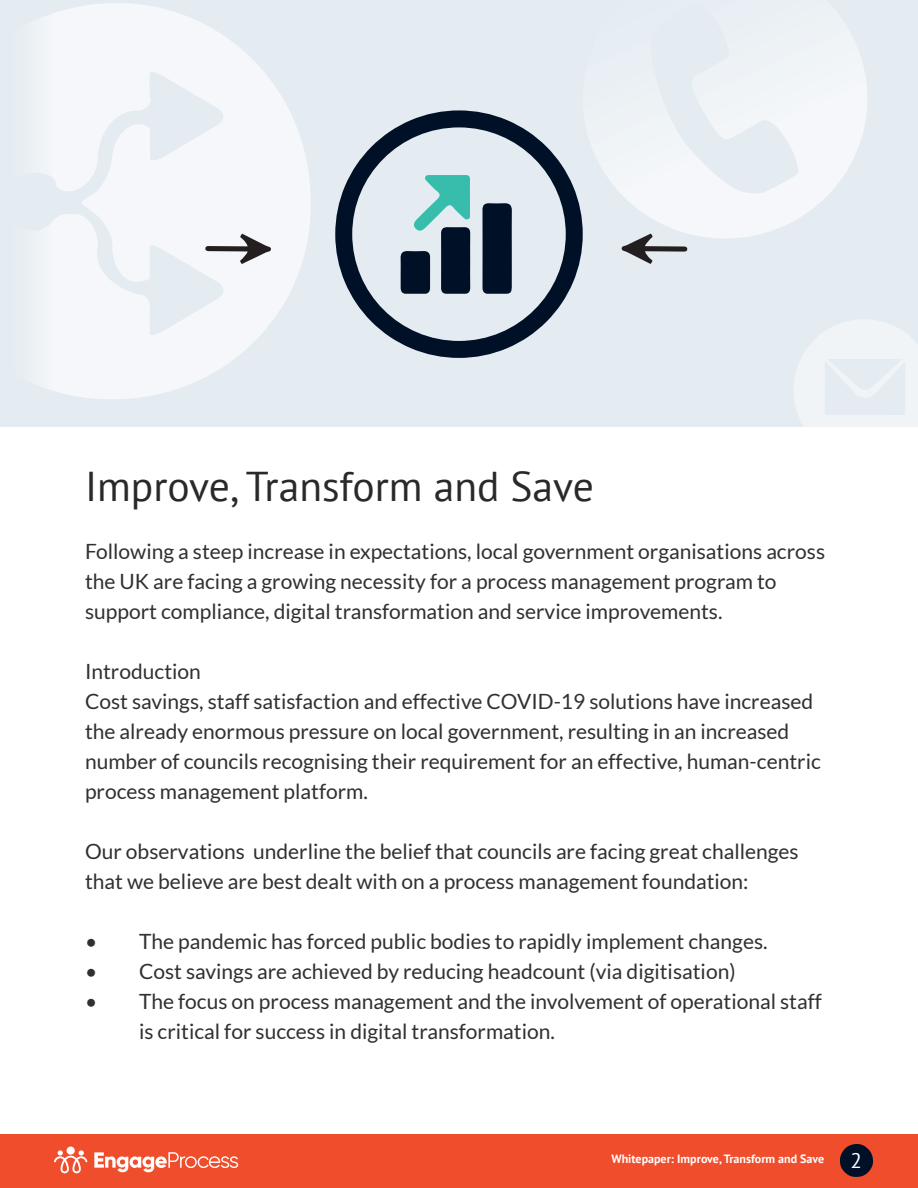
<style>
.page{position:relative;width:918px;height:1188px;background:#fff}
.page>*{position:absolute;margin:0;border:0;box-sizing:border-box;transform-origin:0 0}
.t1{font:41.55px "PT Sans";color:#292929}
.t2{font:21px/30px "Lato";color:#312f30}
.t3{font:700 12px "PT Sans";color:#fff}
.s1{font-weight:400;font-size:21px}
</style>
<div class="page">
<div style="left:0;top:1134px;width:918px;height:54px;background:#f04d2c"></div>
<svg style="left:840px;top:1144px;width:33px;height:33px"></svg>
<svg style="left:94px;top:1152px;width:144px;height:20px"></svg>
<svg style="left:54px;top:1147px;width:33px;height:26px"></svg>
<div style="left:0;top:0;width:918px;height:426px;background:#e4ebf1"></div>
<svg style="left:794px;top:320px;width:124px;height:107px"></svg>
<svg style="left:40px;top:3px;width:271px;height:396px"></svg>
<svg style="left:592px;top:30px;width:275px;height:208px"></svg>
<svg style="left:335px;top:110px;width:248px;height:248px"></svg>
<svg style="left:482px;top:203px;width:30px;height:91px"></svg>
<svg style="left:400px;top:175px;width:71px;height:119px"></svg>
<svg style="left:609px;top:234px;width:112px;height:30px"></svg>
<svg style="left:171px;top:234px;width:113px;height:30px"></svg>
<h1 class="t1" style="left:85px;top:460px;width:510px">Improve, Transform and Save</h1>
<p class="t2" style="left:85px;top:536px;width:742px">Following a steep increase in expectations, local government organisations across the UK are facing a growing necessity for a process management program to support compliance, digital transformation and service improvements.</p>
<p class="t2" style="left:85px;top:656px;width:737px">Introduction<br>Cost savings, staff satisfaction and effective COVID-19 solutions have increased the already enormous pressure on local government, resulting in an increased number of councils recognising their requirement for an effective, human-centric process management platform.</p>
<p class="t2" style="left:85px;top:836px;width:715px">Our observations underline the belief that councils are facing great challenges that we believe are best dealt with on a process management foundation:</p>
<p class="t2" style="left:85px;top:926px;width:684px">• The pandemic has forced public bodies to rapidly implement changes.</p>
<p class="t2" style="left:85px;top:956px;width:652px">• Cost savings are achieved by reducing headcount (via digitisation)</p>
<p class="t2" style="left:139px;top:986px;width:684px;text-indent:-54px">• The focus on process management and the involvement of operational staff is critical for success in digital transformation.</p>
<p class="t3" style="left:611px;top:1151px;width:252px">Whitepaper: Improve, Transform and Save <span class="s1">2</span></p>
</div>
